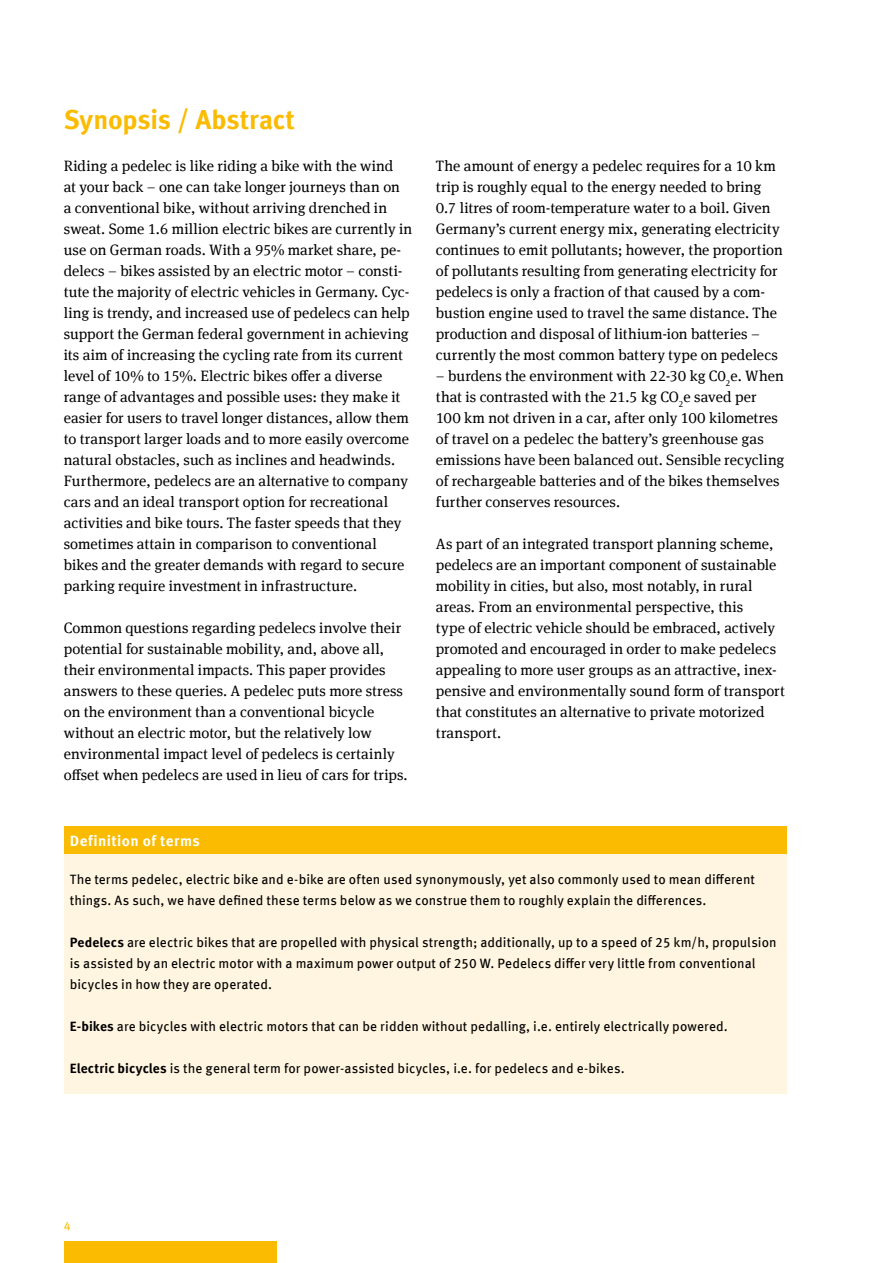
<style>
.page{position:relative;width:893px;height:1263px;background:#fff}
.page>*{position:absolute;margin:0;border:0;box-sizing:border-box;transform-origin:0 0}
.Überschrift_1{font:700 27px "Meta Offc";letter-spacing:-.01em;color:#fabb00}
.Mengentext{font:15px/21px "Meta Serif Offc";letter-spacing:.005em;color:#000}
.Infokasten{font:700 15px "Meta Offc";letter-spacing:.025em;color:#fff}
.Tabelle{font:13.5px/21px "Meta Offc Norm";letter-spacing:.005em;color:#000}
.t1{font:12px "Meta Offc Norm";color:#fabb00}
.s1{font-family:"Meta Offc";font-weight:700}
</style>
<div class="page">
<div style="left:64px;top:1242px;width:212px;height:21px;background:#fabb00"></div>
<div style="left:64px;top:826px;width:723px;height:28px;background:#fabb00"></div>
<div style="left:64px;top:854px;width:723px;height:239px;background:#fff5e0"></div>
<p class="Überschrift_1" style="left:64px;top:104px;width:233px">Synopsis / Abstract</p>
<p class="Mengentext" style="left:64px;top:156px;width:350px">Riding a pedelec is like riding a bike with the wind<br>at your back – one can take longer journeys than on<br>a conventional bike, without arriving drenched in sweat. Some 1.6 million electric bikes are currently in use on German roads. With a 95% market share, pe&shy;delecs – bikes assisted by an electric motor – consti&shy;tute the majority of electric vehicles in Germany. Cyc&shy;ling is trendy, and increased use of pedelecs can help support the German federal government in achieving its aim of increasing the cycling rate from its current level of 10% to 15%. Electric bikes offer a diverse range of advantages and possible uses: they make it easier for users to travel longer distances, allow them to transport larger loads and to more easily overcome natural obstacles, such as inclines and headwinds.<br>Furthermore, pedelecs are an alternative to company cars and an ideal transport option for recreational activities and bike tours. The faster speeds that they sometimes attain in comparison to conventional bikes and the greater demands with regard to secure parking require investment in infrastructure.</p>
<p class="Mengentext" style="left:64px;top:618px;width:345px">Common questions regarding pedelecs involve their potential for sustainable mobility, and, above all, their environmental impacts. This paper provides answers to these queries. A pedelec puts more stress on the environment than a conventional bicycle without an electric motor, but the relatively low environmental impact level of pedelecs is certainly offset when pedelecs are used in lieu of cars for trips.</p>
<p class="Mengentext" style="left:436px;top:156px;width:348px">The amount of energy a pedelec requires for a 10 km trip is roughly equal to the energy needed to bring 0.7 litres of room-temperature water to a boil. Given Germany’s current energy mix, generating electricity continues to emit pollutants; however, the proportion of pollutants resulting from generating electricity for pedelecs is only a fraction of that caused by a com&shy;bustion engine used to travel the same distance. The production and disposal of lithium-ion batteries – currently the most common battery type on pedelecs</p>
<p class="Mengentext" style="left:436px;top:366px;width:350px">– burdens the environment with 22-30 kg C0<sub>2</sub>e. When that is contrasted with the 21.5 kg CO<sub>2</sub>e saved per 100 km not driven in a car, after only 100 kilometres of travel on a pedelec the battery’s greenhouse gas emissions have been balanced out. Sensible recycling of rechargeable batteries and of the bikes themselves further conserves resources.</p>
<p class="Mengentext" style="left:436px;top:534px;width:351px">As part of an integrated transport planning scheme, pedelecs are an important component of sustainable mobility in cities, but also, most notably, in rural areas. From an environmental perspective, this<br>type of electric vehicle should be embraced, actively promoted and encouraged in order to make pedelecs appealing to more user groups as an attractive, inex&shy;pensive and environmentally sound form of transport that constitutes an alternative to private motorized transport.</p>
<p class="Infokasten" style="left:70px;top:832px;width:132px">Definition of terms</p>
<p class="Tabelle" style="left:70px;top:869px;width:687px">The terms pedelec, electric bike and e-bike are often used synonymously, yet also commonly used to mean different things. As such, we have defined these terms below as we construe them to roughly explain the differences.</p>
<p class="Tabelle" style="left:70px;top:932px;width:708px"><span class="s1">Pedelecs</span> are electric bikes that are propelled with physical strength; additionally, up to a speed of 25 km/h, propulsion is assisted by an electric motor with a maximum power output of 250 W. Pedelecs differ very little from conventional bicycles in how they are operated.</p>
<p class="Tabelle" style="left:70px;top:1016px;width:660px"><span class="s1">E-bikes</span> are bicycles with electric motors that can be ridden without pedalling, i.e. entirely electrically powered.</p>
<p class="Tabelle" style="left:70px;top:1058px;width:556px"><span class="s1">Electric bicycles</span> is the general term for power-assisted bicycles, i.e. for pedelecs and e-bikes.</p>
<p class="t1" style="left:64px;top:1218px;width:8px">4</p>
</div>
